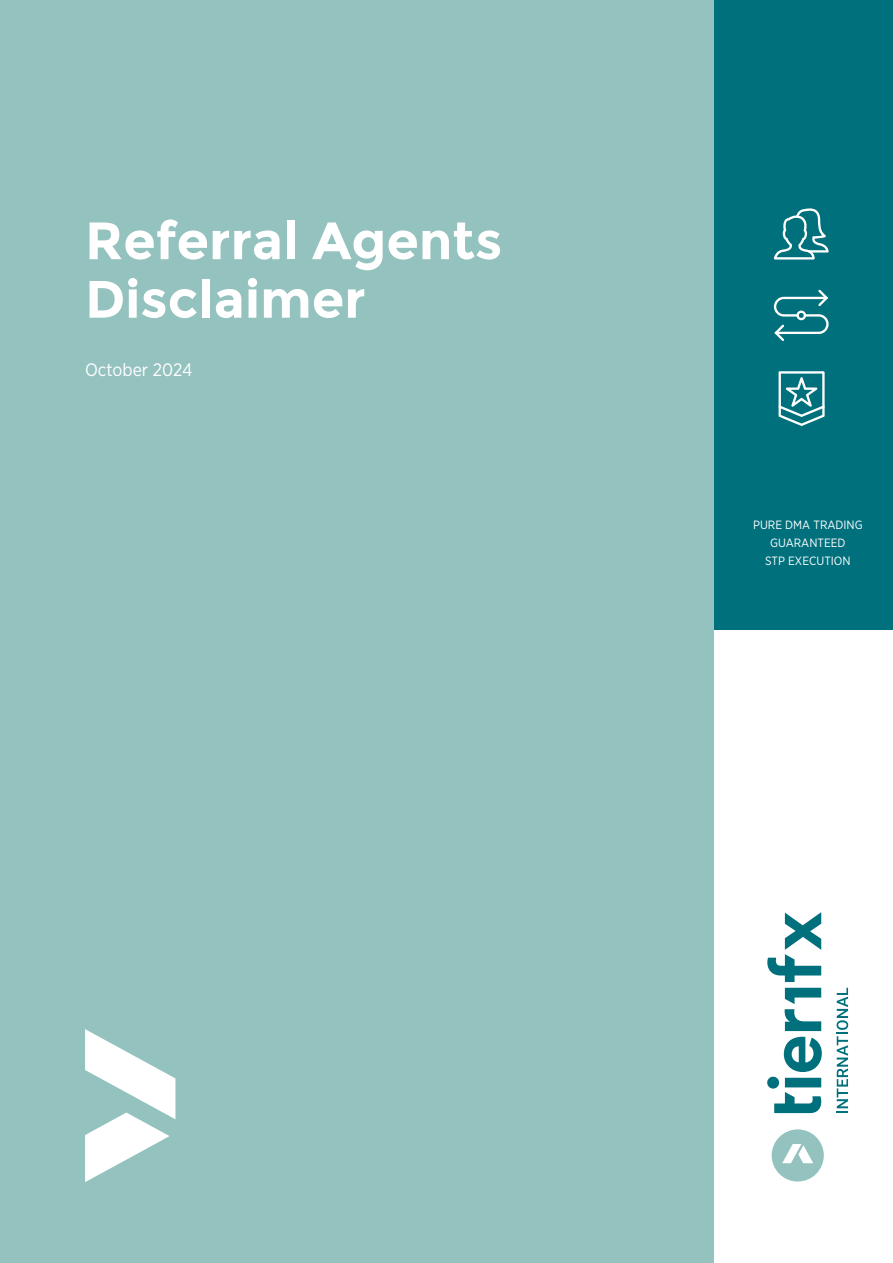
<style>
.page{position:relative;width:893px;height:1263px;background:#fff}
.page>*{position:absolute;margin:0;border:0;box-sizing:border-box;transform-origin:0 0}
.t1{font:700 52.5px/58.5px "Montserrat";color:#fff}
.t2{font:18px "Gotham Narrow";color:#fff}
.t3{font:12px/18px "Gotham Narrow";color:#fff;text-align:center}
</style>
<div class="page">
<div style="left:713px;top:0;width:180px;height:629px;background:#00707d"></div>
<div style="left:0;top:0;width:713px;height:1263px;background:#94c2bf"></div>
<svg style="left:85px;top:1029px;width:90px;height:153px"></svg>
<svg style="left:774px;top:290px;width:55px;height:51px"></svg>
<svg style="left:774px;top:208px;width:55px;height:52px"></svg>
<svg style="left:778px;top:371px;width:47px;height:55px"></svg>
<svg style="left:785px;top:988px;width:36px;height:43px"></svg>
<svg style="left:767px;top:912px;width:54px;height:70px"></svg>
<svg style="left:767px;top:1037px;width:55px;height:76px"></svg>
<svg style="left:772px;top:1129px;width:52px;height:52px"></svg>
<svg style="left:837px;top:988px;width:11px;height:125px"></svg>
<h1 class="t1" style="left:85px;top:212px;width:419px">Referral Agents<br>Disclaimer</h1>
<h2 class="t2" style="left:85px;top:358px;width:109px">October 2024</h2>
<p class="t3" style="left:753px;top:515px;width:111px">PURE DMA TRADING<br>GUARANTEED<br>STP EXECUTION</p>
</div>
